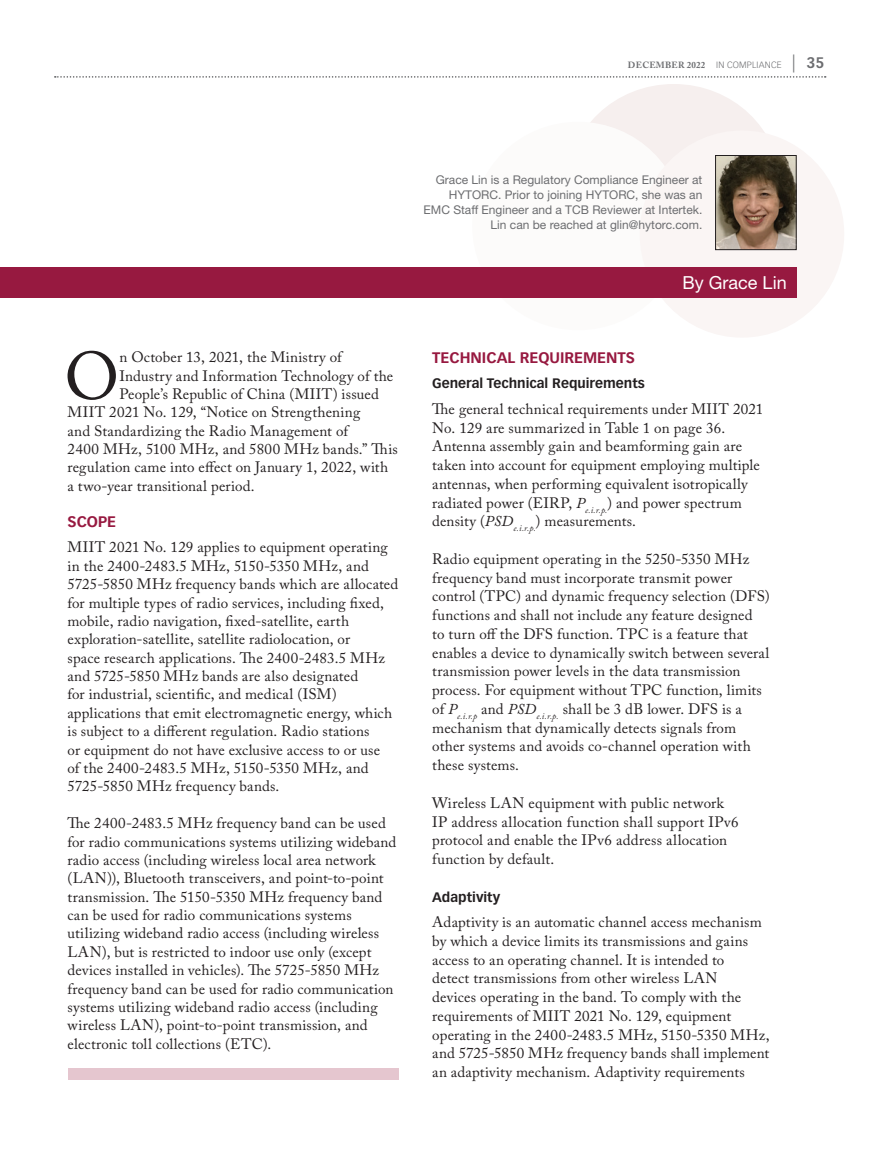
<style>
.page{position:relative;width:878px;height:1175px;background:#fff}
.page>*{position:absolute;margin:0;border:0;box-sizing:border-box;transform-origin:0 0}
.t1{font:66.75px "Adobe Caslon Pro";color:#231f20}
.t2{font:18px "Helvetica Neue LT Std";color:#fff}
.t3{font:15px/18.8px "Adobe Caslon Pro";letter-spacing:.01em;color:#231f20}
.t4{font:700 15px "Vectora LT Std";color:#971940}
.t5{font:700 13.5px "Vectora LT Std";color:#231f20}
.t6{font:12px/15px "Helvetica Neue LT Std";color:#6c6d70;text-align:right}
.t7{font:700 9px "Adobe Caslon Pro";letter-spacing:.025em;color:#6c6d70}
.s1{font-family:"Vectora LT Std";font-weight:300}
.s2{font-family:"Vectora LT Std";font-weight:300;font-size:18px}
.s3{font-family:"Vectora LT Std";font-size:15px}
.s4{font-style:italic}
</style>
<div class="page">
<svg style="left:55px;top:76px;width:770px;height:2px"></svg>
<div style="left:567px;top:84px;width:213px;height:201px;background:#f6efee;border-radius:50%"></div>
<div style="left:472px;top:122px;width:212px;height:208px;background:#fcfbfa;border-radius:50%"></div>
<div style="left:639px;top:130px;width:205px;height:208px;background:#faf5f4;border-radius:50%"></div>
<img style="left:717px;top:157px;width:77px;height:91px">
<div style="left:715px;top:155px;width:81px;height:95px;border:1px solid #231f20"></div>
<div style="left:0;top:268px;width:796px;height:30px;background:#971940"></div>
<div style="left:68px;top:1068px;width:330px;height:12px;background:#e5c6cf"></div>
<p class="t7" style="left:628px;top:60px;width:198px">DECEMBER 2022 <span class="s1">IN COMPLIANCE</span> <span class="s2">|</span> <span class="s3">35</span></p>
<p class="t1" style="left:64px;top:337px;width:56px">O</p>
<p class="t3" style="left:119px;top:347px;width:224px">n October 13, 2021, the Ministry of</p>
<p class="t3" style="left:119px;top:366px;width:275px">Industry and Information Technology of the</p>
<p class="t3" style="left:119px;top:384px;width:261px">People’s Republic of China (MIIT) issued</p>
<p class="t3" style="left:68px;top:403px;width:294px">MIIT 2021 No. 129, “Notice on Strengthening</p>
<p class="t3" style="left:68px;top:421px;width:282px">and Standardizing the Radio Management of</p>
<p class="t3" style="left:68px;top:439px;width:332px">2400 MHz, 5100 MHz, and 5800 MHz bands.” This</p>
<p class="t3" style="left:68px;top:458px;width:322px">regulation came into effect on January 1, 2022, with</p>
<p class="t3" style="left:68px;top:476px;width:189px">a two-year transitional period.</p>
<p class="t4" style="left:68px;top:513px;width:50px">SCOPE</p>
<p class="t3" style="left:68px;top:538px;width:332px;line-height:18.3px">MIIT 2021 No. 129 applies to equipment operating in the 2400-2483.5 MHz, 5150-5350 MHz, and 5725-5850 MHz frequency bands which are allocated for multiple types of radio services, including fixed, mobile, radio navigation, fixed-satellite, earth exploration-satellite, satellite radiolocation, or<br>space research applications. The 2400-2483.5 MHz and 5725-5850 MHz bands are also designated<br>for industrial, scientific, and medical (ISM) applications that emit electromagnetic energy, which is subject to a different regulation. Radio stations<br>or equipment do not have exclusive access to or use<br>of the 2400-2483.5 MHz, 5150-5350 MHz, and 5725‑5850 MHz frequency bands.</p>
<p class="t3" style="left:68px;top:813px;width:330px;line-height:18.3px">The 2400-2483.5 MHz frequency band can be used for radio communications systems utilizing wideband radio access (including wireless local area network (LAN)), Bluetooth transceivers, and point-to-point transmission. The 5150-5350 MHz frequency band can be used for radio communications systems utilizing wideband radio access (including wireless LAN), but is restricted to indoor use only (except devices installed in vehicles). The 5725-5850 MHz frequency band can be used for radio communication systems utilizing wideband radio access (including wireless LAN), point-to-point transmission, and electronic toll collections (ETC).</p>
<p class="t6" style="left:423px;top:172px;width:280px">Grace Lin is a Regulatory Compliance Engineer at HYTORC. Prior to joining HYTORC, she was an EMC Staff Engineer and a TCB Reviewer at Intertek.<br>Lin can be reached at glin@hytorc.com.</p>
<p class="t2" style="left:682px;top:272px;width:106px">By Grace Lin</p>
<p class="t4" style="left:432px;top:348px;width:204px">TECHNICAL REQUIREMENTS</p>
<p class="t5" style="left:432px;top:375px;width:214px">General Technical Requirements</p>
<p class="t3" style="left:432px;top:399px;width:332px">The general technical requirements under MIIT 2021<br>No. 129 are summarized in Table 1 on page 36.<br>Antenna assembly gain and beamforming gain are taken into account for equipment employing multiple antennas, when performing equivalent isotropically radiated power (EIRP, <span class="s4">P</span><sub>e.i.r.p.</sub>) and power spectrum density (<span class="s4">PSD</span><sub>e.i.r.p.</sub>) measurements.</p>
<p class="t3" style="left:432px;top:549px;width:339px">Radio equipment operating in the 5250-5350 MHz frequency band must incorporate transmit power control (TPC) and dynamic frequency selection (DFS) functions and shall not include any feature designed<br>to turn off the DFS function. TPC is a feature that enables a device to dynamically switch between several transmission power levels in the data transmission process. For equipment without TPC function, limits of <span class="s4">P</span><sub>e.i.r.p</sub> and <span class="s4">PSD</span><sub>e.i.r.p.</sub> shall be 3 dB lower. DFS is a mechanism that dynamically detects signals from other systems and avoids co-channel operation with these systems.</p>
<p class="t3" style="left:432px;top:793px;width:308px">Wireless LAN equipment with public network IP address allocation function shall support IPv6 protocol and enable the IPv6 address allocation function by default.</p>
<p class="t5" style="left:432px;top:888px;width:70px">Adaptivity</p>
<p class="t3" style="left:432px;top:912px;width:339px">Adaptivity is an automatic channel access mechanism by which a device limits its transmissions and gains access to an operating channel. It is intended to<br>detect transmissions from other wireless LAN<br>devices operating in the band. To comply with the requirements of MIIT 2021 No. 129, equipment operating in the 2400-2483.5 MHz, 5150-5350 MHz, and 5725-5850 MHz frequency bands shall implement an adaptivity mechanism. Adaptivity requirements</p>
</div>
